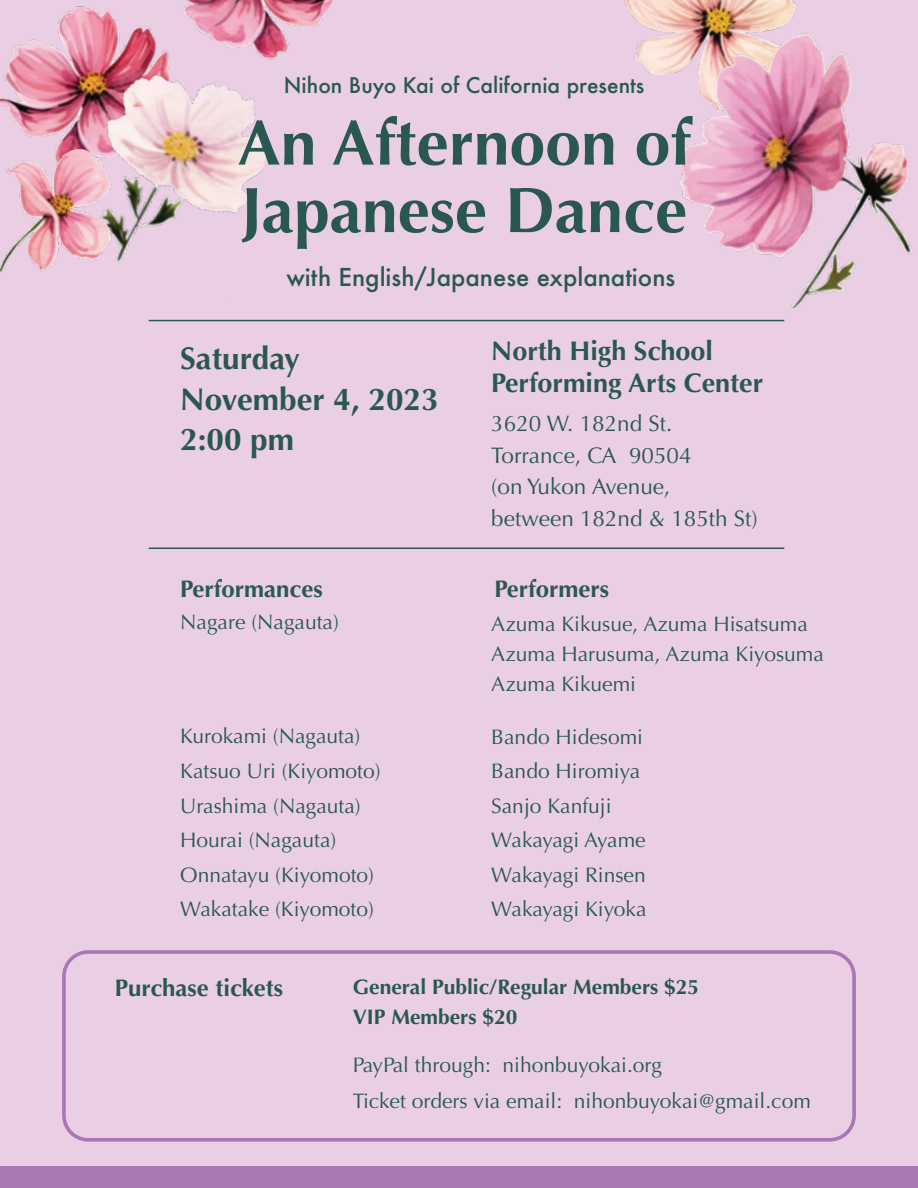
<style>
.page{position:relative;width:918px;height:1188px;background:#eacfe4}
.page>*{position:absolute;margin:0;border:0;box-sizing:border-box;transform-origin:0 0}
.t1{font:700 64.35px/67.5px "Optima";color:#2a5850}
.t2{font:700 31.5px/40.5px "Optima";color:#2a5850}
.t3{font:700 27px/31.5px "Optima";color:#2a5850}
.t4{font:500 24px "Futura";color:#2b5850}
.t5{font:700 24px "Optima";color:#2b5850}
.t6{font:700 24px "Optima";color:#2a5850}
.t7{font:22.5px/31.5px "Optima";color:#2a5850}
.t8{font:21px/34.5px "Optima";color:#2b5850}
.t9{font:21px/36px "Optima";color:#2a5850}
.t10{font:700 21px/30px "Optima";color:#2a5850}
.t11{font:500 21px "Futura";color:#2b5850}
</style>
<div class="page">
<hr style="left:149px;top:320px;width:635px;height:1px;background:#2a5850">
<hr style="left:149px;top:548px;width:635px;height:1px;background:#2a5850">
<div style="left:0;top:1167px;width:918px;height:21px;background:#a877b4"></div>
<img style="left:0;top:44px;width:18px;height:65px">
<img style="left:18px;top:6px;width:251px;height:220px">
<img style="left:0;top:109px;width:160px;height:164px">
<img style="left:624px;top:0;width:173px;height:60px">
<img style="left:134px;top:0;width:199px;height:107px">
<img style="left:636px;top:12px;width:215px;height:193px">
<img style="left:702px;top:76px;width:210px;height:231px">
<div style="left:62px;top:950px;width:794px;height:192px;border:4px solid #a877b4;border-radius:24px"></div>
<p class="t11" style="left:284px;top:71px;width:362px">Nihon Buyo Kai of California presents</p>
<h1 class="t1" style="left:238px;top:110px;width:455px">An Afternoon of<br>Japanese Dance</h1>
<p class="t4" style="left:286px;top:261px;width:390px">with English/Japanese explanations</p>
<h2 class="t2" style="left:180px;top:339px;width:260px">Saturday<br>November 4, 2023<br>2:00 pm</h2>
<p class="t3" style="left:491px;top:336px;width:273px">North High School<br>Performing Arts Center</p>
<p class="t7" style="left:491px;top:408px;width:268px">3620 W. 182nd St.<br>Torrance, CA 90504<br>(on Yukon Avenue, between 182nd &amp; 185th St)</p>
<p class="t5" style="left:180px;top:575px;width:144px">Performances</p>
<p class="t5" style="left:495px;top:574px;width:116px">Performers</p>
<p class="t8" style="left:180px;top:605px;width:160px">Nagare (Nagauta)</p>
<p class="t8" style="left:491px;top:609px;width:334px;line-height:30px">Azuma Kikusue, Azuma Hisatsuma<br>Azuma Harusuma, Azuma Kiyosuma<br>Azuma Kikuemi</p>
<p class="t8" style="left:180px;top:719px;width:202px">Kurokami (Nagauta)<br>Katsuo Uri (Kiyomoto)<br>Urashima (Nagauta)<br>Hourai (Nagauta)<br>Onnatayu (Kiyomoto)<br>Wakatake (Kiyomoto)</p>
<p class="t8" style="left:491px;top:719px;width:157px">Bando Hidesomi<br>Bando Hiromiya<br>Sanjo Kanfuji<br>Wakayagi Ayame<br>Wakayagi Rinsen<br>Wakayagi Kiyoka</p>
<p class="t6" style="left:115px;top:974px;width:170px">Purchase tickets</p>
<p class="t10" style="left:353px;top:972px;width:348px">General Public/Regular Members $25<br>VIP Members $20</p>
<p class="t9" style="left:353px;top:1047px;width:459px">PayPal through: nihonbuyokai.org<br>Ticket orders via email: nihonbuyokai@gmail.com</p>
</div>
